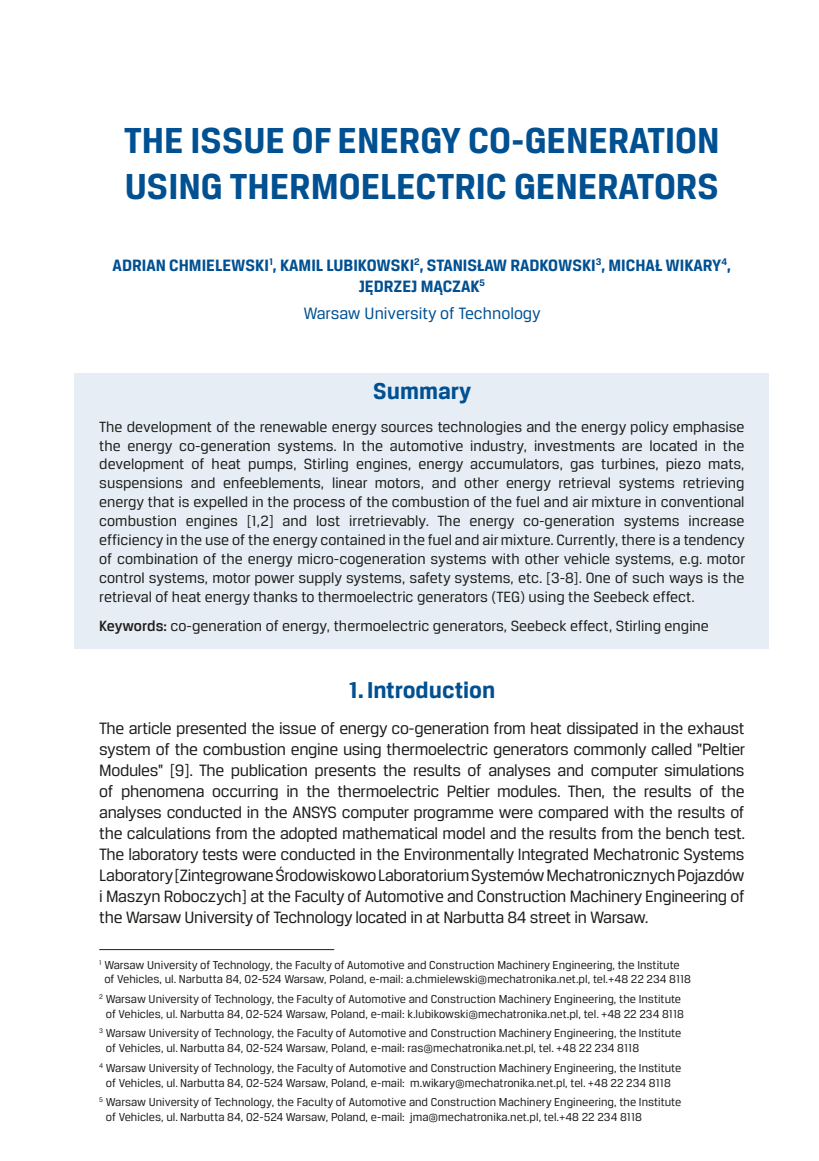
<style>
.page{position:relative;width:819px;height:1161px;background:#fff}
.page>*{position:absolute;margin:0;border:0;box-sizing:border-box;transform-origin:0 0}
.t1{font:700 38.5px/46.2px "Breuer Text";color:#005092}
.rozdzial_maly_ang{font:700 24.5px "Breuer Text";color:#005092}
.podstawowy_ang{font:17.5px/21px "Breuer Text";letter-spacing:-.02em;color:#1d1d1b;text-align:justify}
.podst_ang{font:700 17.5px/21px "Breuer Text";color:#005092;text-align:center}
.podst_ang-2{font:17.5px "Breuer Text";color:#005092}
.streszcz_pol{font:15.75px/18.9px "Breuer Text";color:#1d1d1b;text-align:justify}
.przypisy{font:12.25px/14.7px "Breuer Text";color:#1d1d1b}
.s1{font-weight:500}
</style>
<div class="page">
<div style="left:74px;top:373px;width:695px;height:276px;background:#e6edf4"></div>
<hr style="left:99px;top:949px;width:235px;height:1px;background:#1d1d1b">
<p class="t1" style="left:124px;top:117px;width:596px">THE ISSUE OF ENERGY CO-GENERATION<br>USING THERMOELECTRIC GENERATORS</p>
<p class="podst_ang" style="left:113px;top:254px;width:620px">ADRIAN CHMIELEWSKI<sup>1</sup>, KAMIL LUBIKOWSKI<sup>2</sup>, STANISŁAW RADKOWSKI<sup>3</sup>, MICHAŁ WIKARY<sup>4</sup>,<br>JĘDRZEJ MĄCZAK<sup>5</sup></p>
<p class="podst_ang-2" style="left:303px;top:304px;width:239px">Warsaw University of Technology</p>
<p class="rozdzial_maly_ang" style="left:373px;top:377px;width:100px">Summary</p>
<p class="streszcz_pol" style="left:99px;top:417px;width:647px">The development of the renewable energy sources technologies and the energy policy emphasise the energy co-generation systems. In the automotive industry, investments are located in the development of heat pumps, Stirling engines, energy accumulators, gas turbines, piezo mats, suspensions and enfeeblements, linear motors, and other energy retrieval systems retrieving energy that is expelled in the process of the combustion of the fuel and air mixture in conventional combustion engines [1,2] and lost irretrievably. The energy co-generation systems increase efficiency in the use of the energy contained in the fuel and air mixture. Currently, there is a tendency of combination of the energy micro-cogeneration systems with other vehicle systems, e.g. motor control systems, motor power supply systems, safety systems, etc. [3-8]. One of such ways is the retrieval of heat energy thanks to thermoelectric generators (TEG) using the Seebeck effect.</p>
<p class="streszcz_pol" style="left:99px;top:616px;width:611px"><span class="s1">Keywords:</span> co-generation of energy, thermoelectric generators, Seebeck effect, Stirling engine</p>
<p class="rozdzial_maly_ang" style="left:348px;top:677px;width:148px">1. Introduction</p>
<p class="podstawowy_ang" style="left:99px;top:717px;width:647px">The article presented the issue of energy co-generation from heat dissipated in the exhaust system of the combustion engine using thermoelectric generators commonly called "Peltier Modules" [9]. The publication presents the results of analyses and computer simulations of phenomena occurring in the thermoelectric Peltier modules. Then, the results of the analyses conducted in the ANSYS computer programme were compared with the results of the calculations from the adopted mathematical model and the results from the bench test.<br>The laboratory tests were conducted in the Environmentally Integrated Mechatronic Systems Laboratory [Zintegrowane Środowiskowo Laboratorium Systemów Mechatronicznych Pojazdów i Maszyn Roboczych] at the Faculty of Automotive and Construction Machinery Engineering of the Warsaw University of Technology located in at Narbutta 84 street in Warsaw.</p>
<p class="przypisy" style="left:104px;top:957px;width:588px;text-indent:-5px"><sup>1</sup> Warsaw University of Technology, the Faculty of Automotive and Construction Machinery Engineering, the Institute of Vehicles, ul. Narbutta 84, 02-524 Warsaw, Poland, e-mail: a.chmielewski@mechatronika.net.pl, tel.+48 22 234 8118</p>
<p class="przypisy" style="left:99px;top:991px;width:586px;text-align:center"><sup>2</sup> Warsaw University of Technology, the Faculty of Automotive and Construction Machinery Engineering, the Institute of Vehicles, ul. Narbutta 84, 02-524 Warsaw, Poland, e-mail: k.lubikowski@mechatronika.net.pl, tel. +48 22 234 8118</p>
<p class="przypisy" style="left:106px;top:1026px;width:577px;text-indent:-7px"><sup>3</sup> Warsaw University of Technology, the Faculty of Automotive and Construction Machinery Engineering, the Institute of Vehicles, ul. Narbutta 84, 02-524 Warsaw, Poland, e-mail: ras@mechatronika.net.pl, tel. +48 22 234 8118</p>
<p class="przypisy" style="left:99px;top:1060px;width:583px;text-align:center"><sup>4</sup> Warsaw University of Technology, the Faculty of Automotive and Construction Machinery Engineering, the Institute of Vehicles, ul. Narbutta 84, 02-524 Warsaw, Poland, e-mail: m.wikary@mechatronika.net.pl, tel. +48 22 234 8118</p>
<p class="przypisy" style="left:106px;top:1095px;width:577px;text-indent:-7px"><sup>5</sup> Warsaw University of Technology, the Faculty of Automotive and Construction Machinery Engineering, the Institute of Vehicles, ul. Narbutta 84, 02-524 Warsaw, Poland, e-mail: jma@mechatronika.net.pl, tel.+48 22 234 8118</p>
</div>
